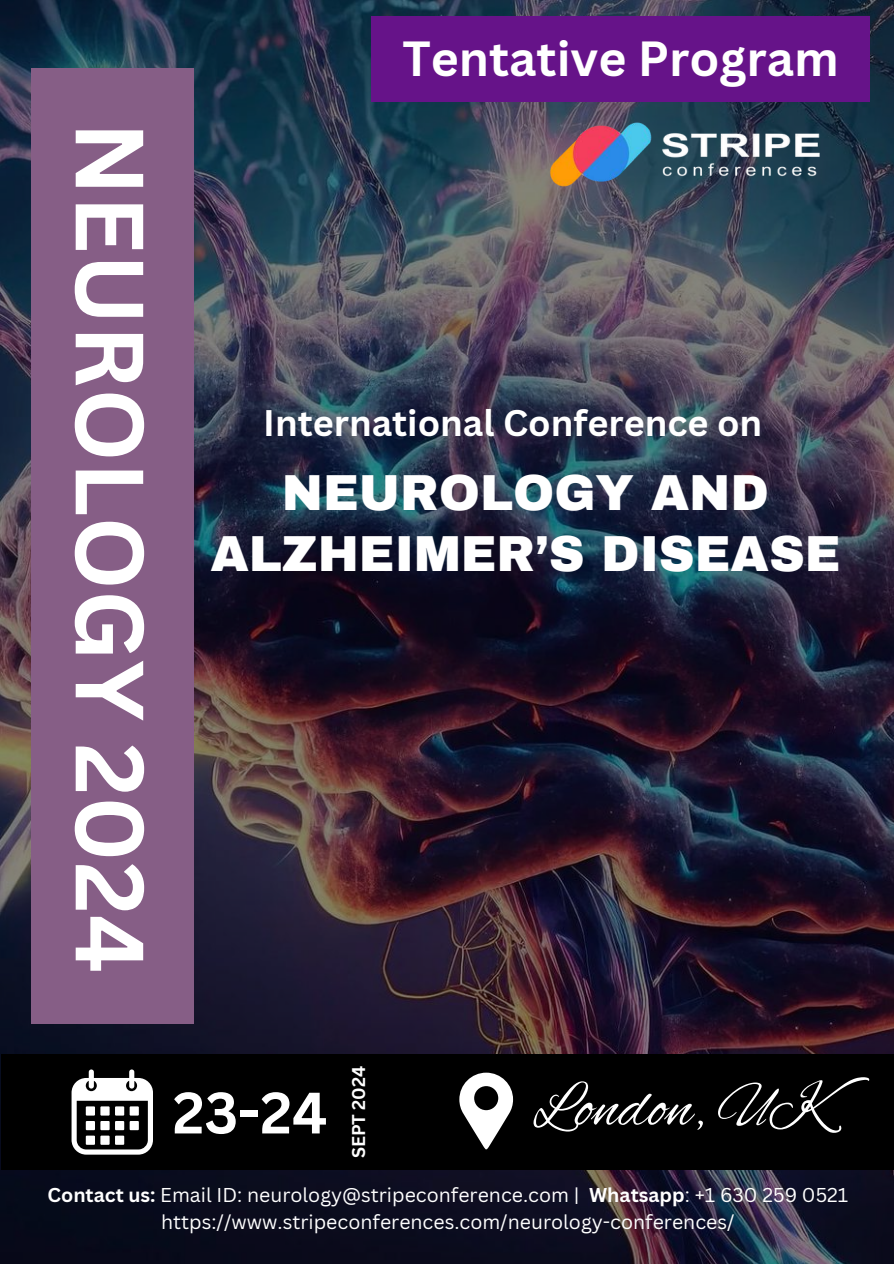
<style>
.page{position:relative;width:894px;height:1264px;background:#fff}
.page>*{position:absolute;margin:0;border:0;box-sizing:border-box;transform-origin:0 0}
.t1{font:700 94.5px "Canva Sans";color:#fff}
.t2{font:63.6px "Alex Brush";color:#fff}
.t3{font:700 57px "Canva Sans";color:#fff}
.t4{font:900 49.5px/60.8px "Archivo";color:#fff;text-align:center}
.t5{font:700 48px "Canva Sans";color:#fff}
.t6{font:700 36px "Canva Sans";color:#fff}
.t7{font:19.5px/27px "Canva Sans";color:#fff;text-align:center}
.t8{font:700 18px "Canva Sans";color:#fff}
.s1{font-weight:700}
</style>
<div class="page">
<img style="left:0;top:0;width:893px;height:1263px">
<div style="left:371px;top:16px;width:498px;height:85px;background:#661389"></div>
<div style="left:31px;top:68px;width:163px;height:956px;background:#865e86"></div>
<div style="left:1px;top:1054px;width:892px;height:115px;background:#000"></div>
<svg style="left:71px;top:1069px;width:81px;height:85px"></svg>
<div style="left:86px;top:1106px;width:9px;height:9px;background:#fff"></div>
<div style="left:86px;top:1120px;width:9px;height:10px;background:#fff"></div>
<div style="left:86px;top:1135px;width:9px;height:9px;background:#fff"></div>
<div style="left:100px;top:1106px;width:10px;height:9px;background:#fff"></div>
<div style="left:100px;top:1120px;width:10px;height:10px;background:#fff"></div>
<div style="left:100px;top:1135px;width:10px;height:9px;background:#fff"></div>
<div style="left:115px;top:1106px;width:9px;height:9px;background:#fff"></div>
<div style="left:115px;top:1120px;width:9px;height:10px;background:#fff"></div>
<div style="left:115px;top:1135px;width:9px;height:9px;background:#fff"></div>
<div style="left:130px;top:1106px;width:9px;height:9px;background:#fff"></div>
<div style="left:130px;top:1120px;width:9px;height:10px;background:#fff"></div>
<svg style="left:459px;top:1072px;width:54px;height:78px"></svg>
<img style="left:545px;top:115px;width:282px;height:78px">
<h1 class="t1" style="left:177px;top:122px;width:853px;rotate:90deg">NEUROLOGY 2024</h1>
<h3 class="t5" style="left:402px;top:25px;width:437px">Tentative Program</h3>
<h3 class="t6" style="left:263px;top:398px;width:500px">International Conference on</h3>
<h3 class="t4" style="left:210px;top:463px;width:631px">NEUROLOGY AND<br>ALZHEIMER’S DISEASE</h3>
<h3 class="t3" style="left:173px;top:1072px;width:156px">23-24</h3>
<p class="t8" style="left:346px;top:1158px;width:94px;rotate:-90deg">SEPT 2024</p>
<h2 class="t2" style="left:533px;top:1072px;width:337px">London, UK</h2>
<p class="t7" style="left:47px;top:1180px;width:802px"><span class="s1">Contact us:</span> Email ID: neurology@stripeconference.com | <span class="s1">Whatsapp</span>: +1 630 259 0521 https://www.stripeconferences.com/neurology-conferences/</p>
</div>
